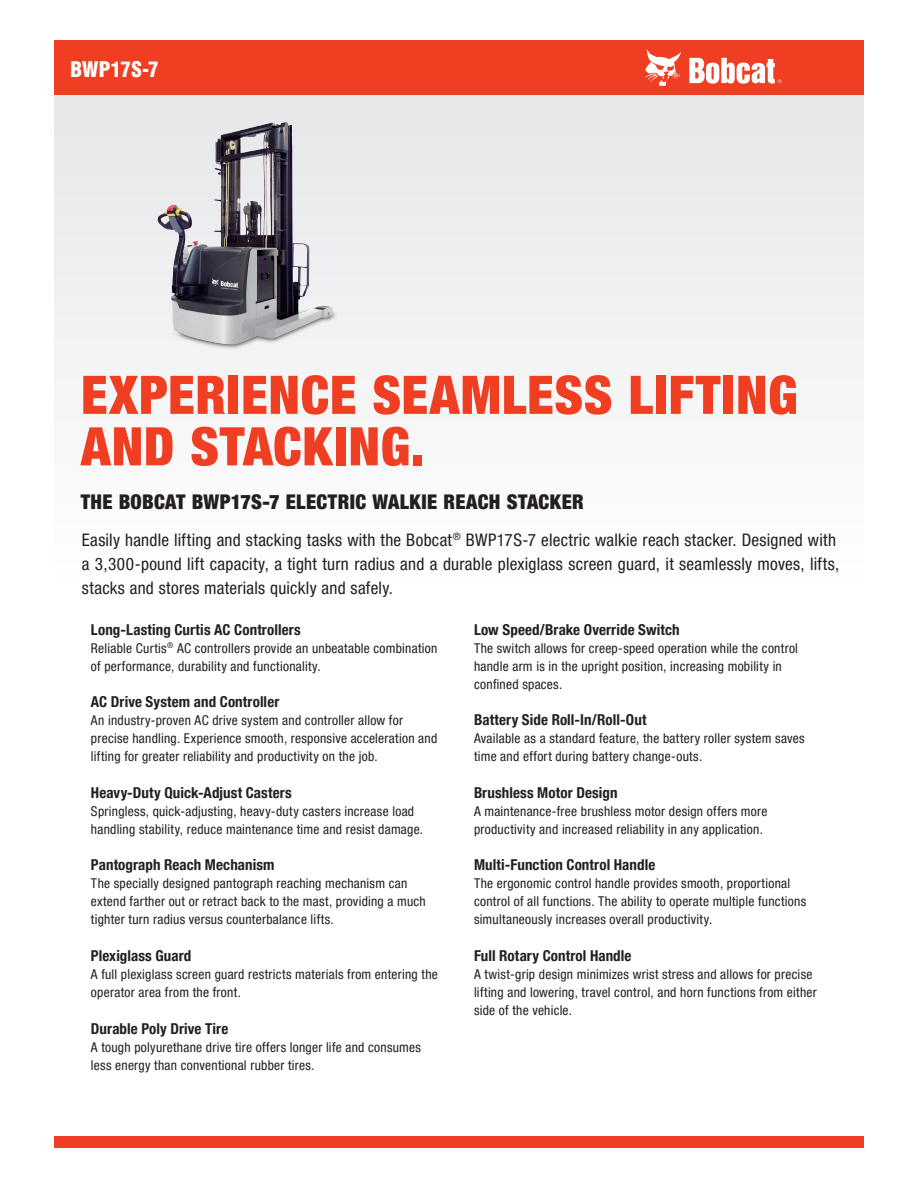
<style>
.page{position:relative;width:918px;height:1188px;background:#fff}
.page>*{position:absolute;margin:0;border:0;box-sizing:border-box;transform-origin:0 0}
.Headline{font:900 condensed 53.25px/51.4px "Helvetica Neue LT Pro";letter-spacing:.015em;color:#ef3e22}
.t1{font:900 condensed 21px "Helvetica LT Pro";letter-spacing:.015em;color:#fff}
.Intro{font:900 condensed 20.25px "Helvetica Neue LT Pro";letter-spacing:.015em;color:#231f20}
.Intro-2{font:condensed 17.25px/24px "Helvetica Neue LT Pro";letter-spacing:.015em;color:#231f20}
.Sub_subhead{font:700 condensed 15px "Helvetica Neue LT Pro";letter-spacing:.005em;color:#231f20}
.Body{font:condensed 13.5px/18px "Helvetica Neue LT Pro";letter-spacing:.02em;color:#231f20}
</style>
<div class="page">
<div style="left:54px;top:95px;width:810px;height:490px;background:linear-gradient(to bottom,#e6e7e9,#fefefe)"></div>
<div style="left:54px;top:40px;width:599px;height:55px;background:#ef3e22"></div>
<div style="left:616px;top:40px;width:248px;height:55px;background:#ef3e22"></div>
<svg style="left:645px;top:49px;width:36px;height:37px"></svg>
<svg style="left:689px;top:58px;width:93px;height:26px"></svg>
<div style="left:54px;top:1136px;width:810px;height:12px;background:#ef3e22"></div>
<img style="left:66px;top:117px;width:360px;height:251px">
<p class="t1" style="left:70px;top:56px;width:90px">BWP17S-7</p>
<p class="Headline" style="left:81px;top:369px;width:718px">EXPERIENCE SEAMLESS LIFTING<br>AND STACKING.</p>
<p class="Intro" style="left:81px;top:489px;width:505px">THE BOBCAT BWP17S-7 ELECTRIC WALKIE REACH STACKER</p>
<p class="Intro-2" style="left:82px;top:528px;width:759px">Easily handle lifting and stacking tasks with the Bobcat<sup>®</sup> BWP17S-7 electric walkie reach stacker. Designed with a 3,300-pound lift capacity, a tight turn radius and a durable plexiglass screen guard, it seamlessly moves, lifts, stacks and stores materials quickly and safely.</p>
<p class="Sub_subhead" style="left:91px;top:620px;width:211px">Long-Lasting Curtis AC Controllers</p>
<p class="Body" style="left:91px;top:639px;width:348px">Reliable Curtis<sup>®</sup> AC controllers provide an unbeatable combination of performance, durability and functionality.</p>
<p class="Sub_subhead" style="left:91px;top:693px;width:190px">AC Drive System and Controller</p>
<p class="Body" style="left:91px;top:711px;width:348px">An industry-proven AC drive system and controller allow for precise handling. Experience smooth, responsive acceleration and lifting for greater reliability and productivity on the job.</p>
<p class="Sub_subhead" style="left:91px;top:783px;width:202px">Heavy-Duty Quick-Adjust Casters</p>
<p class="Body" style="left:91px;top:802px;width:334px">Springless, quick-adjusting, heavy-duty casters increase load handling stability, reduce maintenance time and resist damage.</p>
<p class="Sub_subhead" style="left:91px;top:856px;width:185px">Pantograph Reach Mechanism</p>
<p class="Body" style="left:91px;top:874px;width:336px">The specially designed pantograph reaching mechanism can extend farther out or retract back to the mast, providing a much tighter turn radius versus counterbalance lifts.</p>
<p class="Sub_subhead" style="left:91px;top:947px;width:102px">Plexiglass Guard</p>
<p class="Body" style="left:91px;top:965px;width:348px">A full plexiglass screen guard restricts materials from entering the operator area from the front.</p>
<p class="Sub_subhead" style="left:91px;top:1019px;width:139px">Durable Poly Drive Tire</p>
<p class="Body" style="left:91px;top:1038px;width:332px">A tough polyurethane drive tire offers longer life and consumes less energy than conventional rubber tires.</p>
<p class="Sub_subhead" style="left:474px;top:620px;width:207px">Low Speed/Brake Override Switch</p>
<p class="Body" style="left:474px;top:639px;width:326px">The switch allows for creep-speed operation while the control handle arm is in the upright position, increasing mobility in confined spaces.</p>
<p class="Sub_subhead" style="left:474px;top:711px;width:174px">Battery Side Roll-In/Roll-Out</p>
<p class="Body" style="left:474px;top:729px;width:332px">Available as a standard feature, the battery roller system saves time and effort during battery change-outs.</p>
<p class="Sub_subhead" style="left:474px;top:783px;width:145px">Brushless Motor Design</p>
<p class="Body" style="left:474px;top:802px;width:295px">A maintenance-free brushless motor design offers more productivity and increased reliability in any application.</p>
<p class="Sub_subhead" style="left:474px;top:856px;width:183px">Multi-Function Control Handle</p>
<p class="Body" style="left:474px;top:874px;width:334px">The ergonomic control handle provides smooth, proportional control of all functions. The ability to operate multiple functions simultaneously increases overall productivity.</p>
<p class="Sub_subhead" style="left:474px;top:947px;width:159px">Full Rotary Control Handle</p>
<p class="Body" style="left:474px;top:965px;width:344px">A twist-grip design minimizes wrist stress and allows for precise lifting and lowering, travel control, and horn functions from either side of the vehicle.</p>
</div>
